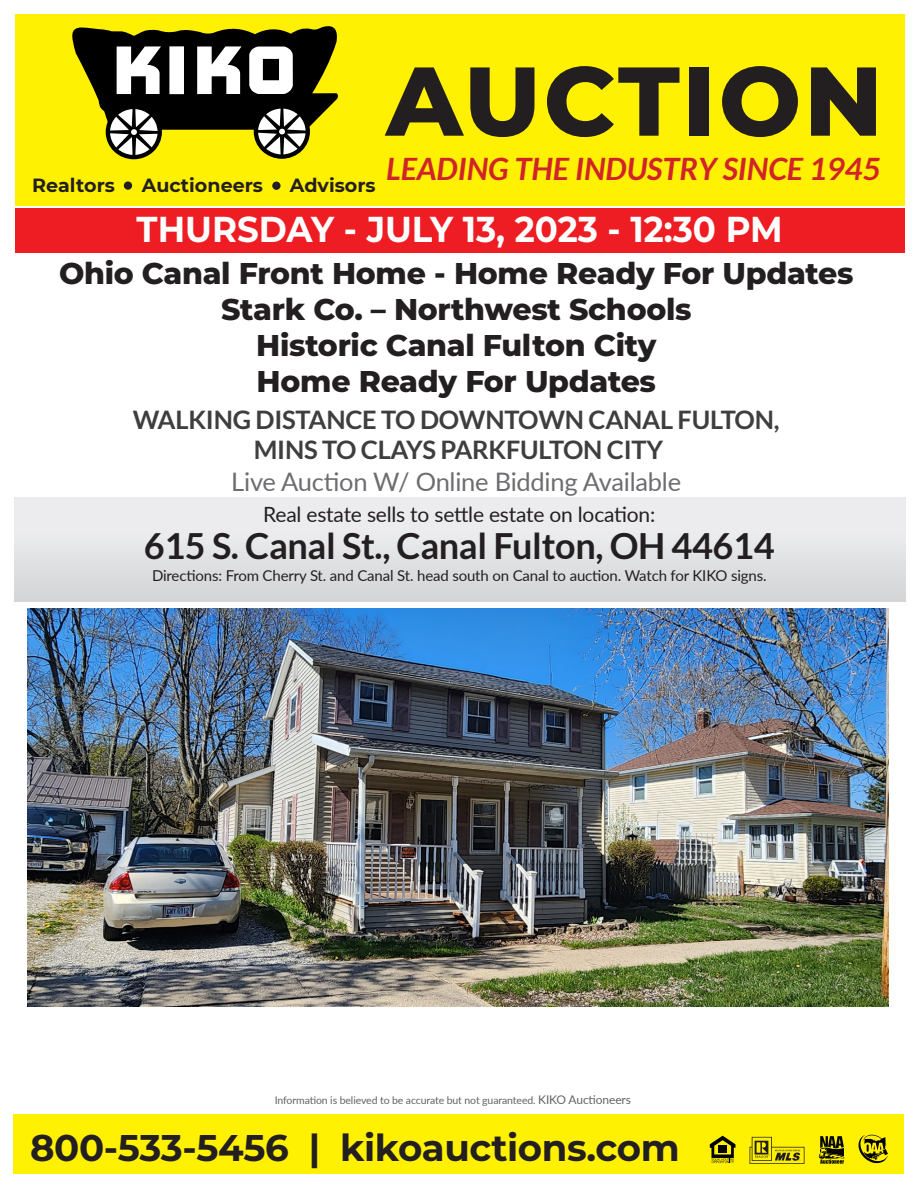
<style>
.page{position:relative;width:918px;height:1188px;background:#fff}
.page>*{position:absolute;margin:0;border:0;box-sizing:border-box;transform-origin:0 0}
.t1{font:800 97.5px "Montserrat";letter-spacing:.03em;color:#231f20}
.t2{font:700 37.2px "Montserrat";letter-spacing:-.01em;color:#231f20}
.t3{font:700 36px "Lato";letter-spacing:-.01em;color:#231f20}
.t4{font:700 36px "Montserrat";color:#fff;scale:.95 1}
.t5{font:italic 700 30.9px "Lato";color:#d1232a}
.t6{font:800 30px "Montserrat";letter-spacing:-.01em;color:#231f20}
.t7{font:700 25.5px "Lato";letter-spacing:-.01em;color:#3e3e3f}
.t8{font:25.5px "Lato";letter-spacing:-.01em;color:#6c6d70}
.t9{font:21px "Lato";letter-spacing:-.01em;color:#231f20}
.t10{font:700 19.05px "Montserrat";color:#231f20}
.t11{font:15px "Lato";letter-spacing:-.01em;color:#231f20}
.t12{font:10.5px "Lato";letter-spacing:-.01em;color:#636366}
.s1{font-size:12px}
</style>
<div class="page">
<div style="left:14px;top:498px;width:891px;height:103px;background:linear-gradient(to bottom,#f2f1f3,#d5d6d8)"></div>
<div style="left:15px;top:208px;width:889px;height:45px;background:#ee1d23"></div>
<div style="left:14px;top:1114px;width:890px;height:60px;background:#fff101"></div>
<svg style="left:710px;top:1136px;width:25px;height:27px"></svg>
<svg style="left:750px;top:1137px;width:54px;height:27px"></svg>
<svg style="left:818px;top:1136px;width:26px;height:28px"></svg>
<svg style="left:859px;top:1135px;width:29px;height:29px"></svg>
<img style="left:27px;top:608px;width:862px;height:398px">
<div style="left:15px;top:14px;width:889px;height:192px;background:#fff101"></div>
<svg style="left:72px;top:26px;width:266px;height:133px"></svg>
<div style="left:124px;top:181px;width:8px;height:9px;background:#231f20;border-radius:50%"></div>
<div style="left:272px;top:182px;width:9px;height:8px;background:#231f20;border-radius:50%"></div>
<p class="t10" style="left:32px;top:171px;width:84px">Realtors</p>
<p class="t10" style="left:142px;top:171px;width:123px">Auctioneers</p>
<p class="t10" style="left:290px;top:171px;width:87px">Advisors</p>
<p class="t1" style="left:386px;top:30px;width:498px">AUCTION</p>
<p class="t5" style="left:386px;top:151px;width:496px">LEADING THE INDUSTRY SINCE 1945</p>
<p class="t4" style="left:137px;top:204px;width:682px">THURSDAY - JULY 13, 2023 - 12:30 PM</p>
<p class="t6" style="left:59px;top:252px;width:796px">Ohio Canal Front Home - Home Ready For Updates</p>
<p class="t6" style="left:221px;top:288px;width:472px">Stark Co. – Northwest Schools</p>
<p class="t6" style="left:256px;top:324px;width:402px">Historic Canal Fulton City</p>
<p class="t6" style="left:257px;top:360px;width:401px">Home Ready For Updates</p>
<p class="t7" style="left:133px;top:405px;width:648px">WALKING DISTANCE TO DOWNTOWN CANAL FULTON,</p>
<p class="t7" style="left:254px;top:435px;width:411px">MINS TO CLAYS PARKFULTON CITY</p>
<p class="t8" style="left:231px;top:463px;width:451px">Live Auction W/ Online Bidding Available</p>
<p class="t9" style="left:263px;top:499px;width:394px">Real estate sells to settle estate on location:</p>
<p class="t3" style="left:144px;top:525px;width:632px">615 S. Canal St., Canal Fulton, OH 44614</p>
<p class="t11" style="left:152px;top:565px;width:616px">Directions: From Cherry St. and Canal St. head south on Canal to auction. Watch for KIKO signs.</p>
<p class="t12" style="left:275px;top:1093px;width:358px">Information is believed to be accurate but not guaranteed. <span class="s1">KIKO Auctioneers</span></p>
<p class="t2" style="left:30px;top:1121px;width:651px">800-533-5456 | kikoauctions.com</p>
</div>
